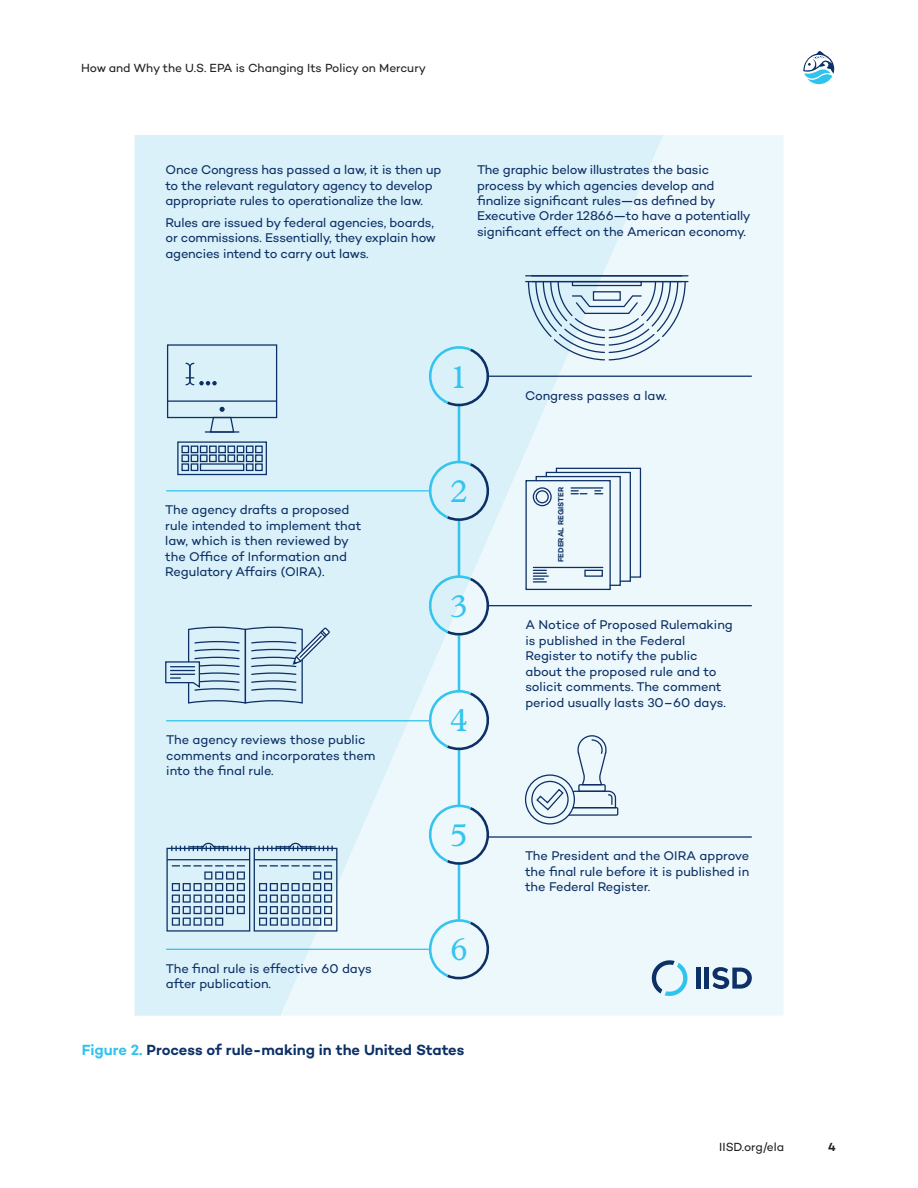
<style>
.page{position:relative;width:918px;height:1188px;background:#fff}
.page>*{position:absolute;margin:0;border:0;box-sizing:border-box;transform-origin:0 0}
.t1{font:33px "Plantin MT Pro";color:#34c4ed}
.Figure_title{font:600 15px "Campton";letter-spacing:-.005em;color:#0d3166}
.t2{font:12.9px/15.5px "Campton";letter-spacing:-.01em;color:#0d3166}
.t3{font:12px "Campton";letter-spacing:-.005em;color:#231f20}
.t4{font:600 12px "Campton";color:#231f20}
.t5{font:600 7.65px "Campton";color:#0d3166}
.s1{color:#2fc3ed}
</style>
<div class="page">
<svg style="left:803px;top:51px;width:31px;height:33px"></svg>
<div style="left:135px;top:135px;width:146px;height:881px;background:#daf1fa"></div>
<svg style="left:281px;top:135px;width:502px;height:881px;background:#e5f4fa"></svg>
<hr style="left:458px;top:405px;width:2px;height:57px;background:#34c4ed">
<hr style="left:458px;top:520px;width:2px;height:58px;background:#34c4ed">
<hr style="left:458px;top:635px;width:2px;height:56px;background:#34c4ed">
<hr style="left:458px;top:749px;width:2px;height:57px;background:#34c4ed">
<hr style="left:458px;top:864px;width:2px;height:56px;background:#34c4ed">
<svg style="left:426px;top:343px;width:66px;height:66px;background:#c5e4f1"></svg>
<hr style="left:488px;top:376px;width:264px;height:1px;background:#0d3166">
<svg style="left:426px;top:573px;width:66px;height:65px;background:#cde7f2"></svg>
<hr style="left:488px;top:605px;width:264px;height:1px;background:#0d3166">
<svg style="left:426px;top:802px;width:66px;height:65px;background:#d6eaf3"></svg>
<hr style="left:488px;top:836px;width:264px;height:2px;background:#0d3166">
<svg style="left:426px;top:458px;width:66px;height:66px;background:#c5e4f1"></svg>
<hr style="left:166px;top:490px;width:264px;height:1px;background:#34c4ed">
<svg style="left:426px;top:687px;width:66px;height:66px;background:#d6eaf3"></svg>
<hr style="left:166px;top:720px;width:264px;height:1px;background:#34c4ed">
<svg style="left:426px;top:917px;width:66px;height:65px;background:#d6eaf2"></svg>
<hr style="left:166px;top:949px;width:264px;height:1px;background:#34c4ed">
<svg style="left:650px;top:958px;width:40px;height:40px;background:#bad9e7"></svg>
<div style="left:696px;top:968px;width:5px;height:21px;background:#0d3166"></div>
<hr style="left:705px;top:968px;width:4px;height:21px;background:#0d3166">
<svg style="left:713px;top:967px;width:39px;height:22px"></svg>
<div style="left:525px;top:774px;width:50px;height:51px;border:1px solid #0d3166;border-radius:50%"></div>
<div style="left:531px;top:781px;width:38px;height:37px;border:1px solid #0d3166;border-radius:50%"></div>
<svg style="left:535px;top:734px;width:84px;height:82px;background:#d4e2eb"></svg>
<hr style="left:526px;top:281px;width:162px;height:1px;background:#0d3166">
<hr style="left:526px;top:275px;width:162px;height:1px;background:#0d3166">
<svg style="left:527px;top:280px;width:159px;height:81px;background:#c6d9e5"></svg>
<div style="left:525px;top:480px;width:86px;height:110px;border:1px solid #0d3166"></div>
<svg style="left:533px;top:467px;width:109px;height:120px;background:#d5e3ec"></svg>
<hr style="left:533px;top:567px;width:70px;height:1px;background:#0d3166">
<div style="left:584px;top:570px;width:19px;height:7px;border:1px solid #0d3166"></div>
<svg style="left:165px;top:626px;width:166px;height:78px;background:#bed6e5"></svg>
<div style="left:166px;top:848px;width:84px;height:84px;border:1px solid #0d3166"></div>
<hr style="left:167px;top:859px;width:83px;height:1px;background:#0d3166">
<svg style="left:171px;top:842px;width:75px;height:9px"></svg>
<svg style="left:172px;top:865px;width:73px;height:61px;background:#a6c0d4"></svg>
<div style="left:254px;top:848px;width:83px;height:84px;border:1px solid #0d3166"></div>
<hr style="left:254px;top:859px;width:83px;height:1px;background:#0d3166">
<svg style="left:258px;top:842px;width:75px;height:9px"></svg>
<svg style="left:259px;top:865px;width:73px;height:61px;background:#a6c0d4"></svg>
<div style="left:167px;top:344px;width:110px;height:74px;border:1px solid #0d3166"></div>
<hr style="left:168px;top:400px;width:109px;height:2px;background:#0d3166">
<svg style="left:209px;top:407px;width:26px;height:24px"></svg>
<hr style="left:205px;top:431px;width:34px;height:2px;background:#0d3166">
<svg style="left:185px;top:362px;width:32px;height:24px"></svg>
<div style="left:177px;top:441px;width:90px;height:34px;border:1px solid #0d3166"></div>
<div style="left:181px;top:446px;width:8px;height:7px;border:1px solid #0d3166"></div>
<div style="left:181px;top:454px;width:8px;height:8px;border:1px solid #0d3166"></div>
<div style="left:181px;top:463px;width:8px;height:8px;border:1px solid #0d3166"></div>
<div style="left:191px;top:446px;width:7px;height:7px;border:1px solid #0d3166"></div>
<div style="left:191px;top:454px;width:7px;height:8px;border:1px solid #0d3166"></div>
<div style="left:191px;top:463px;width:7px;height:8px;border:1px solid #0d3166"></div>
<div style="left:200px;top:446px;width:8px;height:7px;border:1px solid #0d3166"></div>
<div style="left:200px;top:454px;width:8px;height:8px;border:1px solid #0d3166"></div>
<div style="left:200px;top:463px;width:44px;height:8px;border:1px solid #0d3166"></div>
<div style="left:209px;top:446px;width:8px;height:7px;border:1px solid #0d3166"></div>
<div style="left:209px;top:454px;width:8px;height:8px;border:1px solid #0d3166"></div>
<div style="left:218px;top:446px;width:8px;height:7px;border:1px solid #0d3166"></div>
<div style="left:218px;top:454px;width:8px;height:8px;border:1px solid #0d3166"></div>
<div style="left:227px;top:446px;width:8px;height:7px;border:1px solid #0d3166"></div>
<div style="left:227px;top:454px;width:8px;height:8px;border:1px solid #0d3166"></div>
<div style="left:237px;top:446px;width:7px;height:7px;border:1px solid #0d3166"></div>
<div style="left:237px;top:454px;width:7px;height:8px;border:1px solid #0d3166"></div>
<div style="left:246px;top:446px;width:8px;height:7px;border:1px solid #0d3166"></div>
<div style="left:246px;top:454px;width:8px;height:8px;border:1px solid #0d3166"></div>
<div style="left:246px;top:463px;width:8px;height:8px;border:1px solid #0d3166"></div>
<div style="left:255px;top:446px;width:8px;height:7px;border:1px solid #0d3166"></div>
<div style="left:255px;top:454px;width:8px;height:8px;border:1px solid #0d3166"></div>
<div style="left:255px;top:463px;width:8px;height:8px;border:1px solid #0d3166"></div>
<p class="t3" style="left:81px;top:61px;width:347px">How and Why the U.S. EPA is Changing Its Policy on Mercury</p>
<p class="t2" style="left:166px;top:162px;width:277px">Once Congress has passed a law, it is then up to the relevant regulatory agency to develop appropriate rules to operationalize the law.</p>
<p class="t2" style="left:166px;top:215px;width:272px">Rules are issued by federal agencies, boards, or commissions. Essentially, they explain how agencies intend to carry out laws.</p>
<p class="t2" style="left:477px;top:162px;width:275px">The graphic below illustrates the basic process by which agencies develop and finalize significant rules—as defined by Executive Order 12866—to have a potentially significant effect on the American economy.</p>
<p class="t1" style="left:450px;top:358px;width:20px">1</p>
<p class="t2" style="left:165px;top:502px;width:198px">The agency drafts a proposed rule intended to implement that law, which is then reviewed by the Office of Information and<br>Regulatory Affairs (OIRA).</p>
<p class="t2" style="left:166px;top:732px;width:211px">The agency reviews those public comments and incorporates them into the final rule.</p>
<p class="t2" style="left:166px;top:960px;width:208px">The final rule is effective 60 days after publication.</p>
<p class="t1" style="left:450px;top:472px;width:20px">2</p>
<p class="t1" style="left:450px;top:587px;width:20px">3</p>
<p class="t1" style="left:450px;top:701px;width:20px">4</p>
<p class="t1" style="left:450px;top:816px;width:20px">5</p>
<p class="t1" style="left:450px;top:930px;width:20px">6</p>
<p class="Figure_title" style="left:82px;top:1040px;width:384px"><span class="s1">Figure 2.</span> Process of rule-making in the United States</p>
<p class="t2" style="left:525px;top:387px;width:143px">Congress passes a law.</p>
<p class="t5" style="left:556px;top:562px;width:77px;rotate:-90deg">FEDERAL REGISTER</p>
<p class="t2" style="left:525px;top:617px;width:209px">A Notice of Proposed Rulemaking is published in the Federal<br>Register to notify the public about the proposed rule and to solicit comments. The comment period usually lasts 30–60 days.</p>
<p class="t2" style="left:525px;top:848px;width:226px;text-align:justify">The President and the OIRA approve the final rule before it is published in the Federal Register.</p>
<p class="t3" style="left:719px;top:1139px;width:66px">IISD.org/ela</p>
<p class="t4" style="left:828px;top:1139px;width:9px">4</p>
</div>
